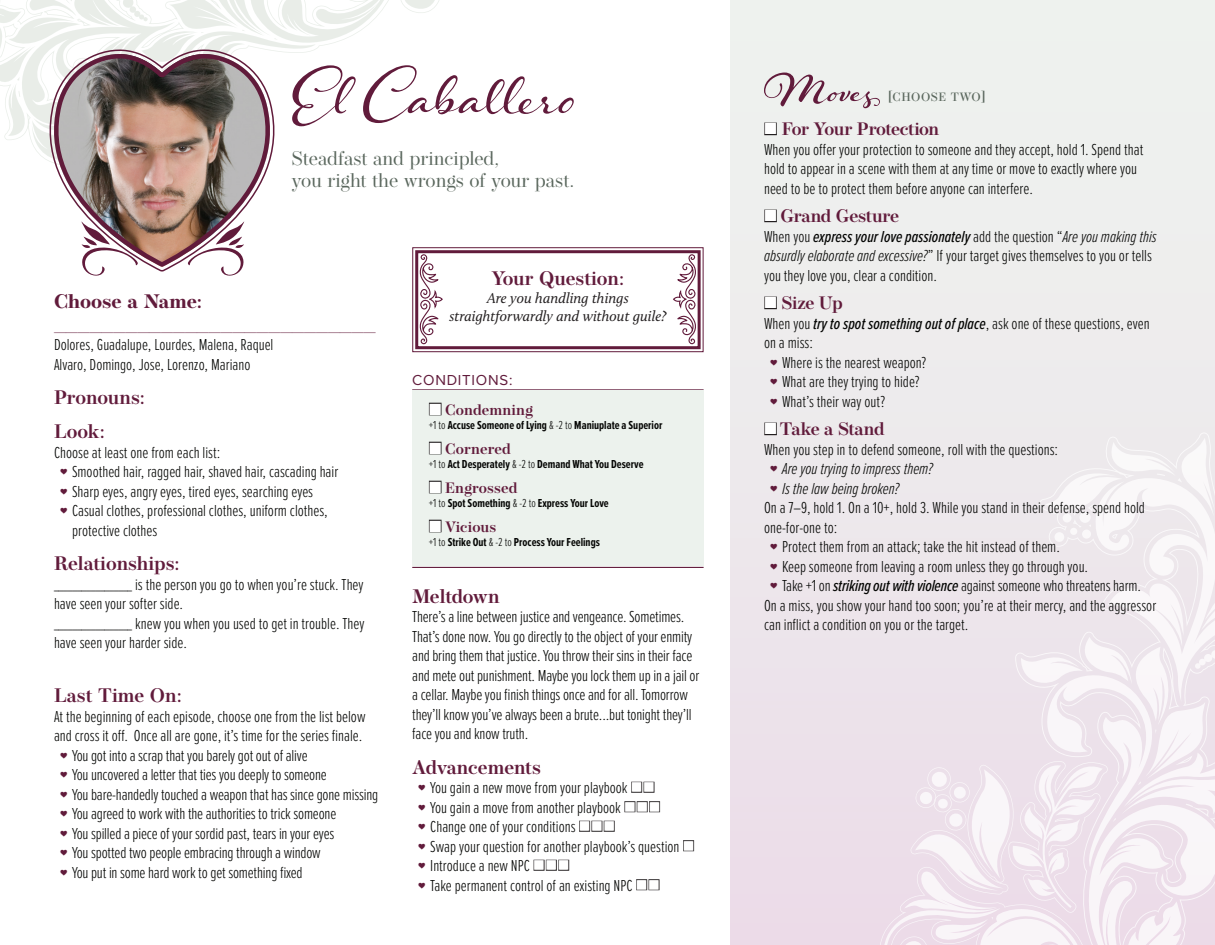
<style>
.page{position:relative;width:1215px;height:945px;background:#fff}
.page>*{position:absolute;margin:0;border:0;box-sizing:border-box;transform-origin:0 0}
.t1{font:90px "Hummingbird";letter-spacing:.03em;color:#611b3b}
.t2{font:700 54px "Hummingbird";letter-spacing:.005em;color:#611b3b}
.t3{font:600 19.5px/34.3px "Operetta 8";color:#611b3b}
.t4{font:19.5px/22.5px "Operetta 12";color:#5a675d}
.t5{font:700 19.5px "Operetta 8";color:#611b3b}
.t6{font:600 19.5px "Operetta 8";letter-spacing:-.02em;color:#611b3b}
.t7{font:600 18px "Operetta 8";letter-spacing:-.025em;color:#611b3b}
.t8{font:300 16.5px/19.5px "Proxima Nova Ex Cn";color:#040503}
.t9{font:italic 300 16.5px "Proxima Nova Ex Cn";color:#040503}
.t10{font:italic 15px/18px "Calluna";color:#231f20;text-align:center}
.t11{font:600 15px "Operetta 8";letter-spacing:.01em;color:#611b3b}
.t12{font:15px "Proxima Nova";letter-spacing:.05em;color:#611b3b}
.t13{font:700 12px "Proxima Nova Ex Cn";color:#040503}
.t14{font:500 12px "Operetta 8";letter-spacing:.05em;color:#5a675d}
.s1{font-family:"Proxima Nova";font-weight:400;font-size:19.5px;color:#231f20}
.s2{font-weight:500;font-style:italic}
.s3{font-style:italic}
.s4{font-weight:300}
.s5{color:#231f20}
</style>
<div class="page">
<div style="left:731px;top:0;width:484px;height:945px;background:linear-gradient(to right,#ede9ec,#eef1ee)"></div>
<svg style="left:878px;top:438px;width:137px;height:507px;background:#ede5ec"></svg>
<svg style="left:1015px;top:419px;width:200px;height:526px;fill:#ede9ec"></svg>
<svg style="left:0;top:0;width:439px;height:140px"></svg>
<svg style="left:223px;top:273px;width:15px;height:3px"></svg>
<svg style="left:88px;top:273px;width:15px;height:3px"></svg>
<svg style="left:27px;top:47px;width:268px;height:226px"></svg>
<img style="left:30px;top:50px;width:258px;height:220px">
<svg style="left:412px;top:247px;width:292px;height:106px"></svg>
<div style="left:415px;top:250px;width:286px;height:99px;border:3px solid #611b3b"></div>
<hr style="left:412px;top:389px;width:292px;height:2px;background:#611b3b">
<div style="left:412px;top:391px;width:292px;height:32px;background:#ecf2ed"></div>
<div style="left:412px;top:419px;width:292px;height:30px;background:#ecf2ed"></div>
<div style="left:412px;top:430px;width:292px;height:32px;background:#ecf2ed"></div>
<div style="left:412px;top:458px;width:292px;height:30px;background:#ecf2ed"></div>
<div style="left:412px;top:469px;width:292px;height:32px;background:#ecf2ed"></div>
<div style="left:412px;top:497px;width:292px;height:30px;background:#ecf2ed"></div>
<div style="left:412px;top:508px;width:292px;height:32px;background:#ecf2ed"></div>
<div style="left:412px;top:536px;width:292px;height:30px;background:#ecf2ed"></div>
<hr style="left:412px;top:567px;width:292px;height:1px;background:#611b3b">
<h1 class="t1" style="left:292px;top:29px;width:284px">El Caballero</h1>
<h2 class="t2" style="left:764px;top:50px;width:112px">Moves</h2>
<p class="t14" style="left:888px;top:90px;width:100px">[CHOOSE TWO]</p>
<p class="t7" style="left:764px;top:118px;width:177px"><span class="s1">■</span> For Your Protection</p>
<p class="t8" style="left:764px;top:139px;width:381px">When you offer your protection to someone and they accept, hold 1. Spend that hold to appear in a scene with them at any time or move to exactly where you need to be to protect them before anyone can interfere.</p>
<p class="t7" style="left:764px;top:205px;width:137px"><span class="s1">■</span> Grand Gesture</p>
<p class="t8" style="left:764px;top:226px;width:394px">When you <span class="s2">express your love passionately</span> add the question “<span class="s3">Are you making this absurdly elaborate and excessive?</span>” If your target gives themselves to you or tells you they love you, clear a condition.</p>
<p class="t7" style="left:764px;top:292px;width:80px"><span class="s1">■</span> Size Up</p>
<p class="t8" style="left:764px;top:313px;width:387px">When you <span class="s2">try to spot something out of place</span>, ask one of these questions, even</p>
<p class="t8" style="left:764px;top:332px;width:50px">on a miss:</p>
<p class="t8" style="left:770px;top:352px;width:158px"><sup>ͪ</sup> Where is the nearest weapon?</p>
<p class="t8" style="left:770px;top:371px;width:151px"><sup>ͪ</sup> What are they trying to hide?</p>
<p class="t8" style="left:770px;top:391px;width:117px"><sup>ͪ</sup> What’s their way out?</p>
<p class="t7" style="left:764px;top:418px;width:122px"><span class="s1">■</span> Take a Stand</p>
<p class="t8" style="left:764px;top:439px;width:296px">When you step in to defend someone, roll with the questions:</p>
<p class="t9" style="left:770px;top:457px;width:164px"><sup>ͪ</sup> Are you trying to impress them?</p>
<p class="t9" style="left:770px;top:476px;width:131px"><sup>ͪ</sup> Is the law being broken?</p>
<p class="t8" style="left:764px;top:497px;width:382px">On a 7–9, hold 1. On a 10+, hold 3. While you stand in their defense, spend hold</p>
<p class="t8" style="left:764px;top:517px;width:75px">one-for-one to:</p>
<p class="t8" style="left:770px;top:536px;width:291px"><sup>ͪ</sup> Protect them from an attack; take the hit instead of them.</p>
<p class="t8" style="left:770px;top:556px;width:320px"><sup>ͪ</sup> Keep someone from leaving a room unless they go through you.</p>
<p class="t8" style="left:770px;top:575px;width:372px"><sup>ͪ</sup> Take +1 on <span class="s2">striking out with violence</span> against someone who threatens harm.</p>
<p class="t8" style="left:764px;top:595px;width:394px">On a miss, you show your hand too soon; you’re at their mercy, and the aggressor</p>
<p class="t8" style="left:764px;top:614px;width:206px">can inflict a condition on you or the target.</p>
<p class="t4" style="left:292px;top:147px;width:284px">Steadfast and principled,<br>you right the wrongs of your past.</p>
<p class="t3" style="left:492px;top:261px;width:134px">Your Question:</p>
<p class="t10" style="left:449px;top:289px;width:219px">Are you handling things straightforwardly and without guile?</p>
<p class="t5" style="left:54px;top:290px;width:150px">Choose a Name:</p>
<p class="t3" style="left:54px;top:307px;width:323px">___________________________</p>
<p class="t8" style="left:54px;top:334px;width:221px">Dolores, Guadalupe, Lourdes, Malena, Raquel<br>Alvaro, Domingo, Jose, Lorenzo, Mariano</p>
<p class="t3" style="left:54px;top:380px;width:92px">Pronouns:<br>Look:</p>
<p class="t8" style="left:54px;top:442px;width:168px">Choose at least one from each list:</p>
<p class="t8" style="left:60px;top:461px;width:280px"><sup>ͪ</sup> Smoothed hair, ragged hair, shaved hair, cascading hair</p>
<p class="t8" style="left:60px;top:481px;width:255px"><sup>ͪ</sup> Sharp eyes, angry eyes, tired eyes, searching eyes</p>
<p class="t8" style="left:60px;top:500px;width:269px"><sup>ͪ</sup> Casual clothes, professional clothes, uniform clothes,</p>
<p class="t8" style="left:72px;top:520px;width:87px">protective clothes</p>
<p class="t3" style="left:54px;top:546px;width:127px">Relationships:</p>
<p class="t8" style="left:54px;top:574px;width:312px">_________________ is the person you go to when you’re stuck. They have seen your softer side.<br>_________________ knew you when you used to get in trouble. They have seen your harder side.</p>
<p class="t3" style="left:54px;top:678px;width:129px">Last Time On:</p>
<p class="t8" style="left:54px;top:706px;width:313px">At the beginning of each episode, choose one from the list below</p>
<p class="t8" style="left:54px;top:725px;width:310px">and cross it off. Once all are gone, it’s time for the series finale.</p>
<p class="t8" style="left:60px;top:745px;width:249px"><sup>ͪ</sup> You got into a scrap that you barely got out of alive</p>
<p class="t8" style="left:60px;top:764px;width:268px"><sup>ͪ</sup> You uncovered a letter that ties you deeply to someone</p>
<p class="t8" style="left:60px;top:784px;width:320px"><sup>ͪ</sup> You bare-handedly touched a weapon that has since gone missing</p>
<p class="t8" style="left:60px;top:803px;width:278px"><sup>ͪ</sup> You agreed to work with the authorities to trick someone</p>
<p class="t8" style="left:60px;top:823px;width:276px"><sup>ͪ</sup> You spilled a piece of your sordid past, tears in your eyes</p>
<p class="t8" style="left:60px;top:842px;width:262px"><sup>ͪ</sup> You spotted two people embracing through a window</p>
<p class="t8" style="left:60px;top:862px;width:244px"><sup>ͪ</sup> You put in some hard work to get something fixed</p>
<p class="t12" style="left:412px;top:369px;width:102px">CONDITIONS:</p>
<p class="t11" style="left:429px;top:401px;width:106px"><span class="s1">■</span> Condemning</p>
<p class="t13" style="left:429px;top:416px;width:235px"><span class="s4">+1 to</span> Accuse Someone of Lying <span class="s4">&amp; -2 to</span> Maniuplate a Superior</p>
<p class="t11" style="left:429px;top:440px;width:84px"><span class="s1">■</span> Cornered</p>
<p class="t13" style="left:429px;top:455px;width:216px"><span class="s4">+1 to</span> Act Desperately <span class="s4">&amp; -2 to</span> Demand What You Deserve</p>
<p class="t11" style="left:429px;top:479px;width:90px"><span class="s1">■</span> Engrossed</p>
<p class="t13" style="left:429px;top:494px;width:182px"><span class="s4">+1 to</span> Spot Something <span class="s4">&amp; -2 to</span> Express Your Love</p>
<p class="t11" style="left:429px;top:518px;width:69px"><span class="s1">■</span> Vicious</p>
<p class="t13" style="left:429px;top:533px;width:173px"><span class="s4">+1 to</span> Strike Out <span class="s4">&amp; -2 to</span> Process Your Feelings</p>
<p class="t6" style="left:412px;top:585px;width:89px">Meltdown</p>
<p class="t8" style="left:412px;top:606px;width:289px">There’s a line between justice and vengeance. Sometimes.<br>That’s done now. You go directly to the object of your enmity and bring them that justice. You throw their sins in their face and mete out punishment. Maybe you lock them up in a jail or a cellar. Maybe you finish things once and for all. Tomorrow they’ll know you’ve always been a brute...but tonight they’ll face you and know truth.</p>
<p class="t3" style="left:412px;top:750px;width:130px">Advancements</p>
<p class="t8" style="left:418px;top:777px;width:278px"><sup>ͪ</sup> You gain a new move from your playbook <span class="s5">■■<br></span><sup>ͪ</sup> You gain a move from another playbook <span class="s5">■■■<br></span><sup>ͪ</sup> Change one of your conditions <span class="s5">■■■<br></span><sup>ͪ</sup> Swap your question for another playbook’s question <span class="s5">■ </span><sup>ͪ</sup> Introduce a new NPC <span class="s5">■■■<br></span><sup>ͪ</sup> Take permanent control of an existing NPC <span class="s5">■■</span></p>
</div>
